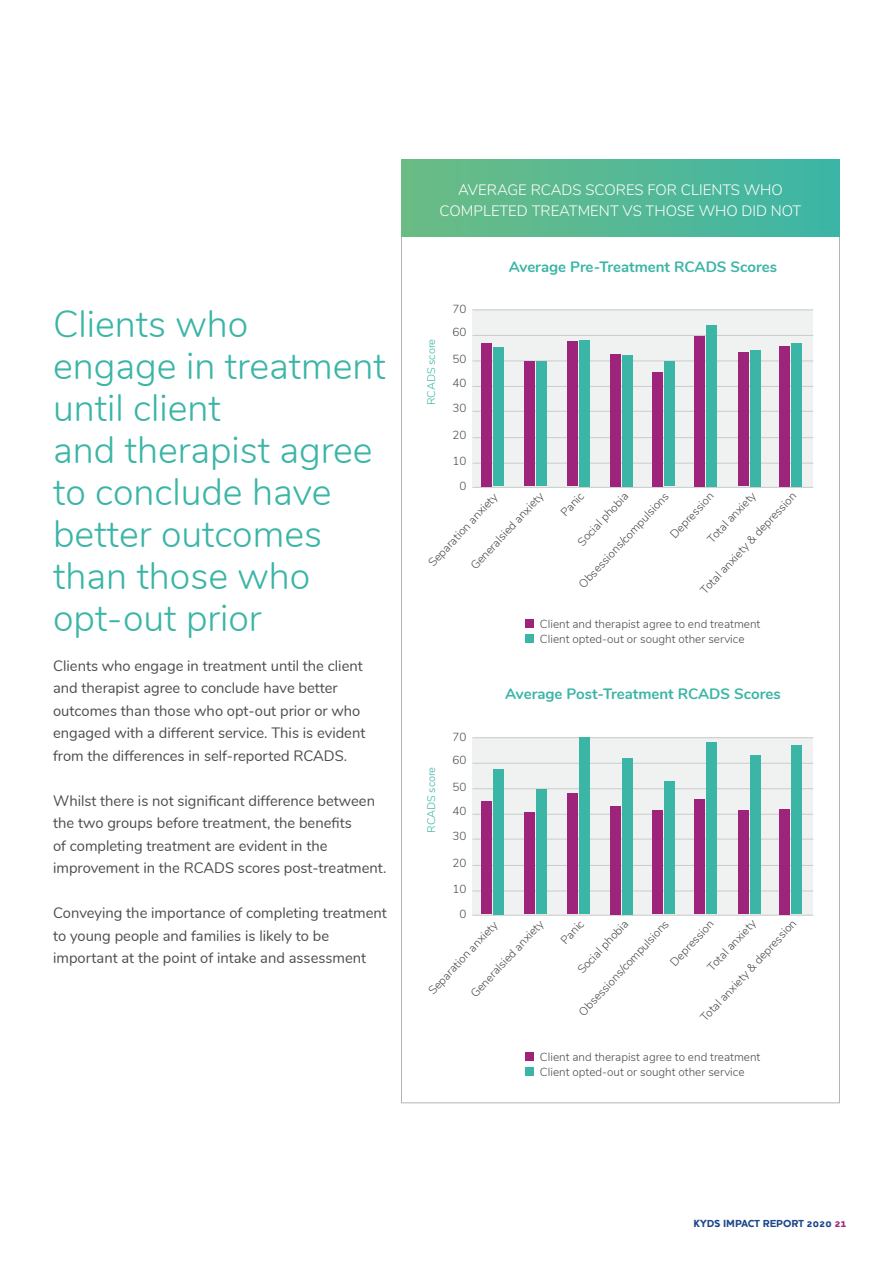
<style>
.page{position:relative;width:893px;height:1263px;background:#fff}
.page>*{position:absolute;margin:0;border:0;box-sizing:border-box;transform-origin:0 0}
.t1{font:300 37.5px/42px "Nunito";color:#3ab5a6}
.t2{font:15px/22.5px "Nunito";color:#4a4c4b}
.t3{font:300 15px/21px "Nunito";color:#fff;text-align:center}
.t4{font:700 15px "Nunito";color:#3ab5a6}
.t5{font:300 11.7px/25.5px "Nunito";color:#4a4c4b}
.t6{font:300 11.1px "Nunito";color:#3ab5a6}
.t7{font:900 10.5px "Houschka Alt";color:#1c468b}
.s1{color:#9e237b}
</style>
<div class="page">
<div style="left:401px;top:160px;width:439px;height:77px;background:linear-gradient(to right,#6cbc84,#3db5a6)"></div>
<div style="left:472px;top:309px;width:341px;height:179px;background:#f0f2f1"></div>
<hr style="left:473px;top:386px;width:340px;height:1px;background:#c9cccb">
<hr style="left:473px;top:360px;width:340px;height:1px;background:#c9cccb">
<hr style="left:473px;top:335px;width:340px;height:1px;background:#c9cccb">
<hr style="left:473px;top:309px;width:340px;height:1px;background:#c9cccb">
<hr style="left:473px;top:411px;width:340px;height:1px;background:#c9cccb">
<hr style="left:473px;top:437px;width:340px;height:1px;background:#c9cccb">
<hr style="left:473px;top:463px;width:340px;height:1px;background:#c9cccb">
<hr style="left:473px;top:487px;width:340px;height:1px;background:#c9cccb">
<div style="left:481px;top:343px;width:11px;height:143px;background:#9e237b"></div>
<div style="left:493px;top:347px;width:11px;height:139px;background:#3ab5a6"></div>
<div style="left:524px;top:361px;width:11px;height:125px;background:#9e237b"></div>
<div style="left:536px;top:361px;width:11px;height:125px;background:#3ab5a6"></div>
<div style="left:567px;top:341px;width:11px;height:145px;background:#9e237b"></div>
<div style="left:579px;top:340px;width:11px;height:146px;background:#3ab5a6"></div>
<div style="left:610px;top:354px;width:11px;height:132px;background:#9e237b"></div>
<div style="left:622px;top:355px;width:11px;height:131px;background:#3ab5a6"></div>
<div style="left:652px;top:372px;width:11px;height:114px;background:#9e237b"></div>
<div style="left:664px;top:361px;width:11px;height:125px;background:#3ab5a6"></div>
<div style="left:694px;top:336px;width:11px;height:150px;background:#9e237b"></div>
<div style="left:706px;top:325px;width:11px;height:161px;background:#3ab5a6"></div>
<div style="left:738px;top:353px;width:11px;height:133px;background:#9e237b"></div>
<div style="left:750px;top:350px;width:11px;height:136px;background:#3ab5a6"></div>
<div style="left:779px;top:346px;width:11px;height:140px;background:#9e237b"></div>
<div style="left:791px;top:343px;width:11px;height:143px;background:#3ab5a6"></div>
<div style="left:525px;top:619px;width:9px;height:9px;background:#9e237b"></div>
<div style="left:525px;top:634px;width:9px;height:9px;background:#3ab5a6"></div>
<div style="left:472px;top:737px;width:341px;height:179px;background:#f0f2f1"></div>
<hr style="left:473px;top:814px;width:340px;height:1px;background:#c9cccb">
<hr style="left:473px;top:788px;width:340px;height:1px;background:#c9cccb">
<hr style="left:473px;top:763px;width:340px;height:1px;background:#c9cccb">
<hr style="left:473px;top:737px;width:340px;height:1px;background:#c9cccb">
<hr style="left:473px;top:839px;width:340px;height:1px;background:#c9cccb">
<hr style="left:473px;top:865px;width:340px;height:1px;background:#c9cccb">
<hr style="left:473px;top:890px;width:340px;height:1px;background:#c9cccb">
<hr style="left:473px;top:915px;width:340px;height:1px;background:#c9cccb">
<div style="left:481px;top:802px;width:11px;height:112px;background:#9e237b"></div>
<div style="left:493px;top:769px;width:11px;height:145px;background:#3ab5a6"></div>
<div style="left:524px;top:813px;width:11px;height:101px;background:#9e237b"></div>
<div style="left:536px;top:789px;width:11px;height:125px;background:#3ab5a6"></div>
<div style="left:567px;top:793px;width:11px;height:121px;background:#9e237b"></div>
<div style="left:579px;top:738px;width:11px;height:176px;background:#3ab5a6"></div>
<div style="left:610px;top:806px;width:11px;height:108px;background:#9e237b"></div>
<div style="left:622px;top:758px;width:11px;height:156px;background:#3ab5a6"></div>
<div style="left:652px;top:811px;width:11px;height:103px;background:#9e237b"></div>
<div style="left:664px;top:782px;width:11px;height:132px;background:#3ab5a6"></div>
<div style="left:694px;top:799px;width:11px;height:115px;background:#9e237b"></div>
<div style="left:706px;top:742px;width:11px;height:172px;background:#3ab5a6"></div>
<div style="left:738px;top:811px;width:11px;height:103px;background:#9e237b"></div>
<div style="left:750px;top:756px;width:11px;height:158px;background:#3ab5a6"></div>
<div style="left:779px;top:809px;width:11px;height:105px;background:#9e237b"></div>
<div style="left:791px;top:746px;width:11px;height:168px;background:#3ab5a6"></div>
<div style="left:525px;top:1052px;width:9px;height:9px;background:#9e237b"></div>
<div style="left:525px;top:1067px;width:9px;height:9px;background:#3ab5a6"></div>
<h1 class="t1" style="left:53px;top:301px;width:334px">Clients who<br>engage in treatment until client<br>and therapist agree to conclude have better outcomes than those who opt-out prior</h1>
<p class="t2" style="left:53px;top:653px;width:314px">Clients who engage in treatment until the client and therapist agree to conclude have better outcomes than those who opt-out prior or who engaged with a different service. This is evident from the differences in self-reported RCADS.</p>
<p class="t2" style="left:53px;top:788px;width:335px">Whilst there is not significant difference between the two groups before treatment, the benefits<br>of completing treatment are evident in the improvement in the RCADS scores post-treatment.</p>
<p class="t2" style="left:53px;top:901px;width:335px">Conveying the importance of completing treatment to young people and families is likely to be important at the point of intake and assessment</p>
<p class="t3" style="left:439px;top:179px;width:363px">AVERAGE RCADS SCORES FOR CLIENTS WHO<br>COMPLETED TREATMENT VS THOSE WHO DID NOT</p>
<p class="t5" style="left:452px;top:296px;width:16px">70</p>
<p class="t4" style="left:509px;top:255px;width:270px">Average Pre-Treatment RCADS Scores</p>
<p class="t5" style="left:452px;top:318px;width:15px">60</p>
<p class="t5" style="left:452px;top:346px;width:16px;line-height:24px">50<br>40</p>
<p class="t5" style="left:452px;top:395px;width:16px">30</p>
<p class="t5" style="left:452px;top:422px;width:16px;text-align:center">20<br>10<br>0</p>
<p class="t6" style="left:423px;top:405px;width:68px;rotate:-90deg">RCADS score</p>
<p class="t5" style="left:700px;top:532px;width:67px;rotate:-47deg">Total anxiety</p>
<p class="t5" style="left:463px;top:558px;width:102px;rotate:-47deg">Generalsied anxiety</p>
<p class="t5" style="left:553px;top:505px;width:30px;rotate:-47deg">Panic</p>
<p class="t5" style="left:570px;top:535px;width:70px;rotate:-47deg">Social phobia</p>
<p class="t5" style="left:693px;top:583px;width:136px;rotate:-47deg">Total anxiety &amp; depression</p>
<p class="t5" style="left:571px;top:577px;width:128px;rotate:-47deg">Obsessions/compulsions</p>
<p class="t5" style="left:662px;top:527px;width:60px;rotate:-47deg">Depression</p>
<p class="t5" style="left:421px;top:555px;width:97px;rotate:-47deg">Separation anxiety</p>
<p class="t5" style="left:540px;top:616px;width:222px;line-height:14.9px">Client and therapist agree to end treatment<br>Client opted-out or sought other service</p>
<p class="t5" style="left:452px;top:724px;width:16px">70</p>
<p class="t4" style="left:505px;top:683px;width:277px">Average Post-Treatment RCADS Scores</p>
<p class="t5" style="left:452px;top:746px;width:15px">60</p>
<p class="t5" style="left:452px;top:774px;width:16px;line-height:24px">50<br>40</p>
<p class="t5" style="left:452px;top:823px;width:16px">30</p>
<p class="t5" style="left:452px;top:850px;width:16px;text-align:center">20<br>10<br>0</p>
<p class="t6" style="left:423px;top:833px;width:68px;rotate:-90deg">RCADS score</p>
<p class="t5" style="left:700px;top:960px;width:67px;rotate:-47deg">Total anxiety</p>
<p class="t5" style="left:463px;top:986px;width:102px;rotate:-47deg">Generalsied anxiety</p>
<p class="t5" style="left:553px;top:933px;width:30px;rotate:-47deg">Panic</p>
<p class="t5" style="left:570px;top:962px;width:70px;rotate:-47deg">Social phobia</p>
<p class="t5" style="left:693px;top:1010px;width:136px;rotate:-47deg">Total anxiety &amp; depression</p>
<p class="t5" style="left:571px;top:1005px;width:128px;rotate:-47deg">Obsessions/compulsions</p>
<p class="t5" style="left:662px;top:955px;width:60px;rotate:-47deg">Depression</p>
<p class="t5" style="left:421px;top:983px;width:97px;rotate:-47deg">Separation anxiety</p>
<p class="t5" style="left:540px;top:1049px;width:222px;line-height:14.9px">Client and therapist agree to end treatment<br>Client opted-out or sought other service</p>
<p class="t7" style="left:694px;top:1217px;width:155px">KYDS IMPACT REPORT 2020 <span class="s1">21</span></p>
</div>
